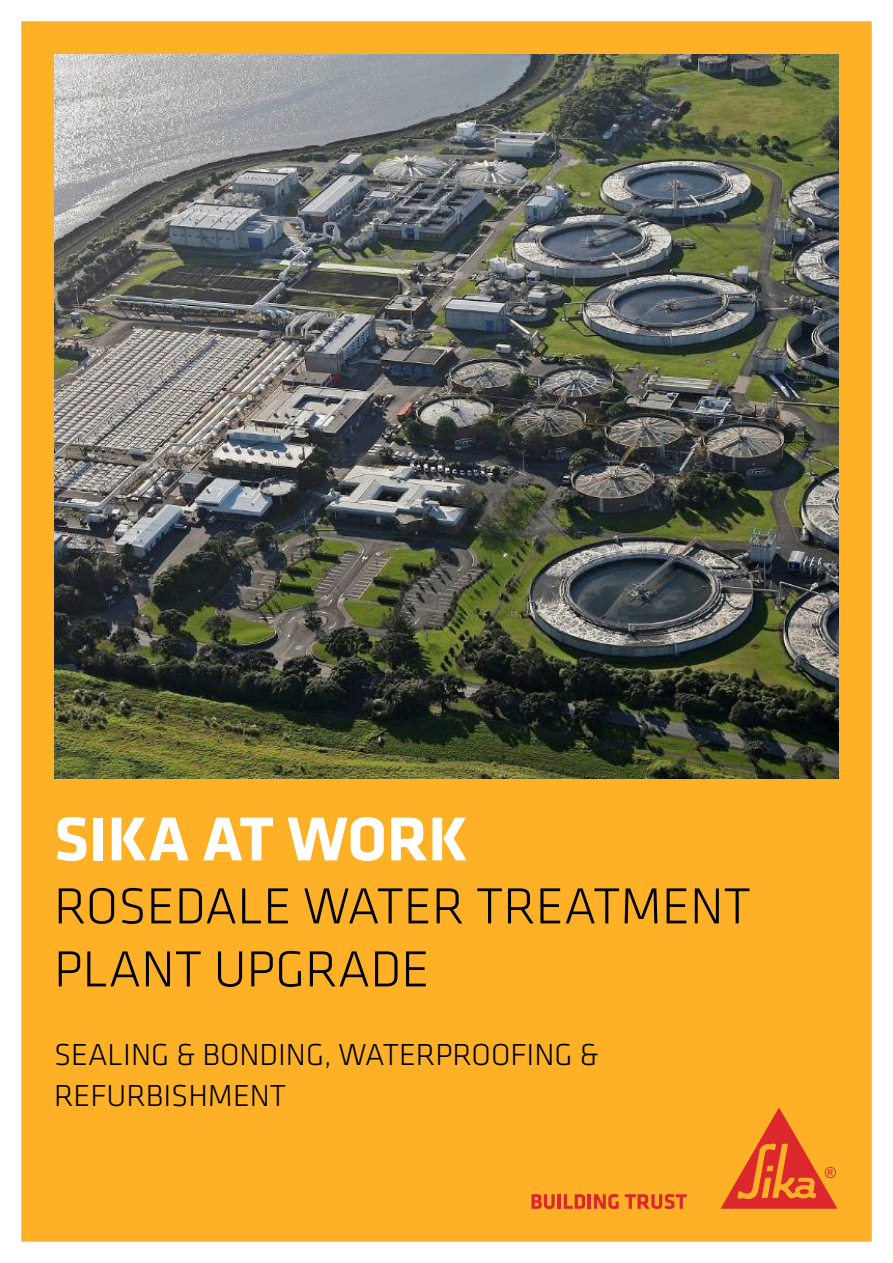
<style>
.page{position:relative;width:893px;height:1263px;background:#fff}
.page>*{position:absolute;margin:0;border:0;box-sizing:border-box;transform-origin:0 0}
.t1{font:700 64.2px "Klavika";color:#fff}
.t2{font:300 52.5px/63px "Klavika";color:#000}
.t3{font:300 31.5px/40.5px "Klavika";color:#000}
</style>
<div class="page">
<div style="left:11px;top:11px;width:871px;height:1241px;background:#feb127"></div>
<div style="left:0;top:0;width:893px;height:1263px;border:21px solid #fff"></div>
<svg style="left:531px;top:1194px;width:24px;height:15px"></svg>
<hr style="left:558px;top:1194px;width:3px;height:15px;background:#dc272d">
<svg style="left:564px;top:1194px;width:21px;height:15px"></svg>
<hr style="left:588px;top:1194px;width:3px;height:15px;background:#dc272d">
<svg style="left:594px;top:1194px;width:25px;height:15px"></svg>
<svg style="left:625px;top:1194px;width:62px;height:15px"></svg>
<svg style="left:720px;top:1107px;width:117px;height:102px"></svg>
<img style="left:54px;top:54px;width:785px;height:724px">
<p class="t1" style="left:54px;top:804px;width:415px">SIKA AT WORK</p>
<p class="t2" style="left:54px;top:875px;width:698px">ROSEDALE WATER TREATMENT<br>PLANT UPGRADE</p>
<p class="t3" style="left:54px;top:1035px;width:546px">SEALING &amp; BONDING, WATERPROOFING &amp;<br>REFURBISHMENT</p>
</div>
